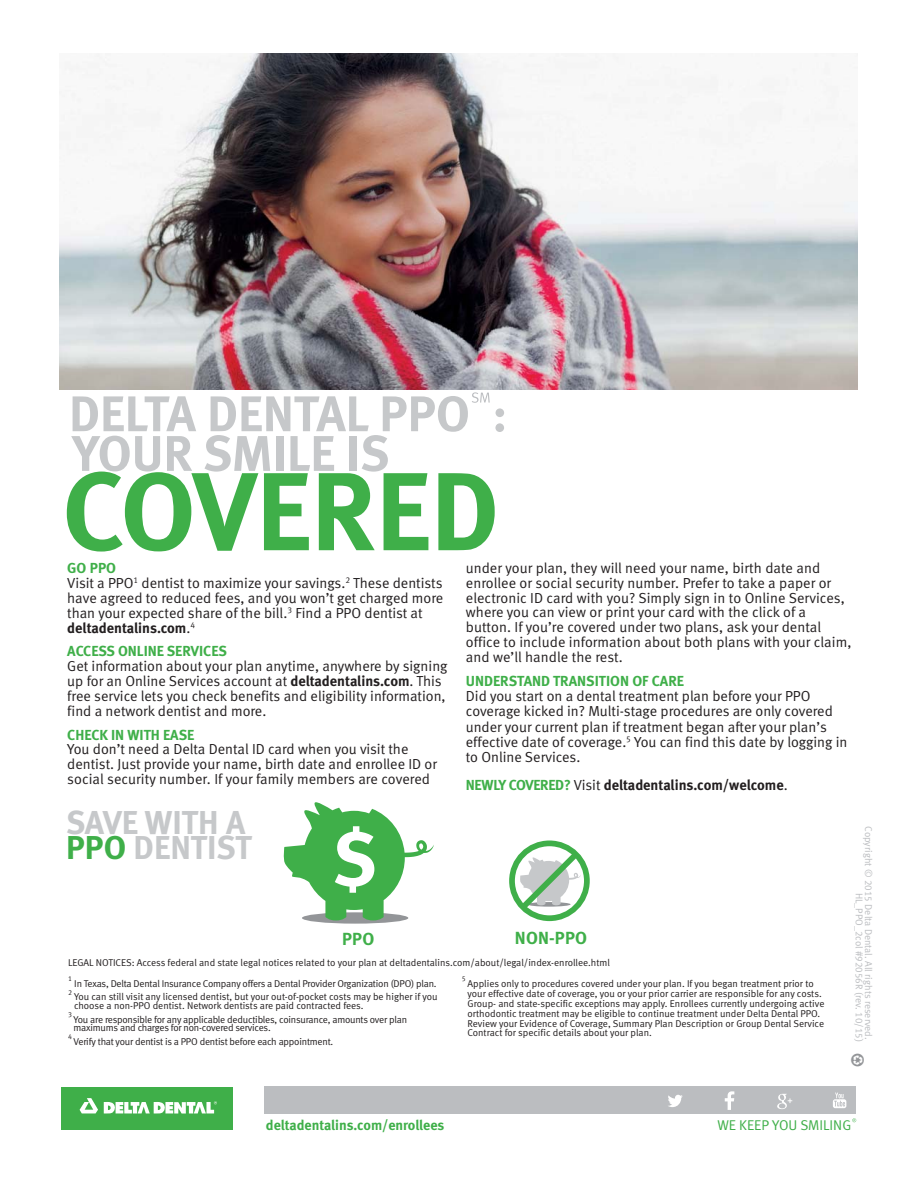
<style>
.page{position:relative;width:918px;height:1188px;background:#fff}
.page>*{position:absolute;margin:0;border:0;box-sizing:border-box;transform-origin:0 0}
.t1{font:110.85px "Meta Bold LF";color:#3faf49}
.t2{font:700 50.1px/39.6px "Meta";color:#c6c8ca}
.t3{font:700 33px/25.5px "Meta";color:#c6c8ca}
.t4{font:700 17.55px "Meta";letter-spacing:.01em;color:#3faf49}
.t5{font:14.55px/14.9px "Meta Normal LF";color:#231f20}
.t6{font:700 14.55px "Meta";color:#3faf49}
.t7{font:700 14.55px "Meta";letter-spacing:-.01em;color:#231f20}
.t8{font:14.55px "Meta Bold LF";color:#231f20}
.t9{font:14.1px "Meta Bold LF";color:#3faf49}
.t10{font:14.1px "Meta Normal LF";color:#3faf49}
.t11{font:12.75px "Recycle";color:#939598}
.t12{font:9.9px/9.9px "Meta Normal LF";letter-spacing:-.005em;color:#231f20}
.t13{font:9.9px "Meta Normal LF";color:#bbbdc0}
.t14{font:7.05px "Meta Normal LF";color:#231f20}
.s1{font-family:"Meta Normal LF"}
.s2{font-family:"Meta Bold LF"}
.s3{color:#3faf49}
.s4{font-family:"Meta Normal LF";font-weight:400}
</style>
<div class="page">
<img style="left:59px;top:53px;width:799px;height:337px">
<svg style="left:302px;top:912px;width:106px;height:12px"></svg>
<svg style="left:283px;top:802px;width:151px;height:118px"></svg>
<svg style="left:472px;top:392px;width:18px;height:11px"></svg>
<div style="left:509px;top:841px;width:81px;height:80px;border:6px solid #3faf49;border-radius:50%"></div>
<svg style="left:515px;top:846px;width:69px;height:69px"></svg>
<div style="left:61px;top:1087px;width:172px;height:43px;background:#3faf49"></div>
<svg style="left:80px;top:1098px;width:18px;height:15px"></svg>
<svg style="left:104px;top:1101px;width:113px;height:13px"></svg>
<svg style="left:852px;top:1118px;width:4px;height:4px"></svg>
<div style="left:265px;top:1087px;width:591px;height:27px;background:#bbbdc0"></div>
<svg style="left:833px;top:1093px;width:13px;height:15px"></svg>
<svg style="left:777px;top:1094px;width:15px;height:15px"></svg>
<svg style="left:725px;top:1091px;width:9px;height:19px"></svg>
<svg style="left:668px;top:1095px;width:15px;height:12px"></svg>
<h2 class="t2" style="left:69px;top:394px;width:440px">DELTA DENTAL PPO :<br>YOUR SMILE IS</h2>
<h1 class="t1" style="left:62px;top:447px;width:438px">COVERED</h1>
<p class="t6" style="left:67px;top:560px;width:50px">GO PPO</p>
<p class="t5" style="left:67px;top:577px;width:378px;text-align:justify">Visit a PPO<sup>1</sup> dentist to maximize your savings.<sup>2</sup> These dentists have agreed to reduced fees, and you won’t get charged more than your expected share of the bill.<sup>3</sup> Find a PPO dentist at</p>
<p class="t8" style="left:67px;top:619px;width:129px">deltadentalins.com<span class="s1">.</span><sup>4</sup></p>
<p class="t6" style="left:67px;top:643px;width:161px">ACCESS ONLINE SERVICES</p>
<p class="t5" style="left:67px;top:660px;width:382px">Get information about your plan anytime, anywhere by signing up for an Online Services account at <span class="s2">deltadentalins.com</span>. This free service lets you check benefits and eligibility information, find a network dentist and more.</p>
<p class="t6" style="left:67px;top:726px;width:128px">CHECK IN WITH EASE</p>
<p class="t5" style="left:67px;top:743px;width:371px">You don’t need a Delta Dental ID card when you visit the dentist. Just provide your name, birth date and enrollee ID or social security number. If your family members are covered</p>
<p class="t5" style="left:466px;top:562px;width:387px">under your plan, they will need your name, birth date and enrollee or social security number. Prefer to take a paper or electronic ID card with you? Simply sign in to Online Services, where you can view or print your card with the click of a button. If you’re covered under two plans, ask your dental office to include information about both plans with your claim, and we’ll handle the rest.</p>
<p class="t6" style="left:466px;top:672px;width:220px">UNDERSTAND TRANSITION OF CARE</p>
<p class="t5" style="left:466px;top:689px;width:383px;line-height:15.3px">Did you start on a dental treatment plan before your PPO coverage kicked in? Multi-stage procedures are only covered under your current plan if treatment began after your plan’s effective date of coverage.<sup>5</sup> You can find this date by logging in to Online Services.</p>
<p class="t7" style="left:466px;top:777px;width:323px"><span class="s3">NEWLY COVERED?</span> <span class="s4">Visit</span> deltadentalins.com/welcome<span class="s4">.</span></p>
<h3 class="t3" style="left:66px;top:810px;width:187px">SAVE WITH A<br><span class="s3">PPO</span> DENTIST</h3>
<p class="t4" style="left:515px;top:928px;width:74px">NON-PPO</p>
<p class="t12" style="left:68px;top:958px;width:543px">LEGAL NOTICES: Access federal and state legal notices related to your plan at deltadentalins.com/about/legal/index-enrollee.html</p>
<p class="t4" style="left:342px;top:928px;width:34px">PPO</p>
<p class="t14" style="left:68px;top:976px;width:5px">1</p>
<p class="t12" style="left:74px;top:979px;width:364px">In Texas, Delta Dental Insurance Company offers a Dental Provider Organization (DPO) plan.</p>
<p class="t14" style="left:68px;top:990px;width:5px">2</p>
<p class="t12" style="left:74px;top:993px;width:365px;line-height:8.6px">You can still visit any licensed dentist, but your out-of-pocket costs may be higher if you choose a non-PPO dentist. Network dentists are paid contracted fees.</p>
<p class="t14" style="left:68px;top:1012px;width:5px">3</p>
<p class="t12" style="left:74px;top:1016px;width:335px;line-height:8.6px">You are responsible for any applicable deductibles, coinsurance, amounts over plan maximums and charges for non-covered services.</p>
<p class="t14" style="left:68px;top:1034px;width:5px">4</p>
<p class="t12" style="left:74px;top:1037px;width:261px">Verify that your dentist is a PPO dentist before each appointment.</p>
<p class="t14" style="left:462px;top:976px;width:5px">5</p>
<p class="t12" style="left:468px;top:979px;width:358px">Applies only to procedures covered under your plan. If you began treatment prior to your effective date of coverage, you or your prior carrier are responsible for any costs.<br>Group- and state-specific exceptions may apply. Enrollees currently undergoing active orthodontic treatment may be eligible to continue treatment under Delta Dental PPO.<br>Review your Evidence of Coverage, Summary Plan Description or Group Dental Service Contract for specific details about your plan.</p>
<p class="t13" style="left:872px;top:826px;width:215px;rotate:90deg">Copyright © 2015 Delta Dental. All rights reserved.</p>
<p class="t11" style="left:864px;top:1053px;width:16px;rotate:90deg">E</p>
<p class="t13" style="left:863px;top:893px;width:151px;rotate:90deg">HL_PPO_2col #92056R (rev. 10/15)</p>
<p class="t9" style="left:266px;top:1116px;width:180px">deltadentalins.com/enrollees</p>
<p class="t10" style="left:717px;top:1119px;width:135px">WE KEEP YOU SMILING</p>
</div>
